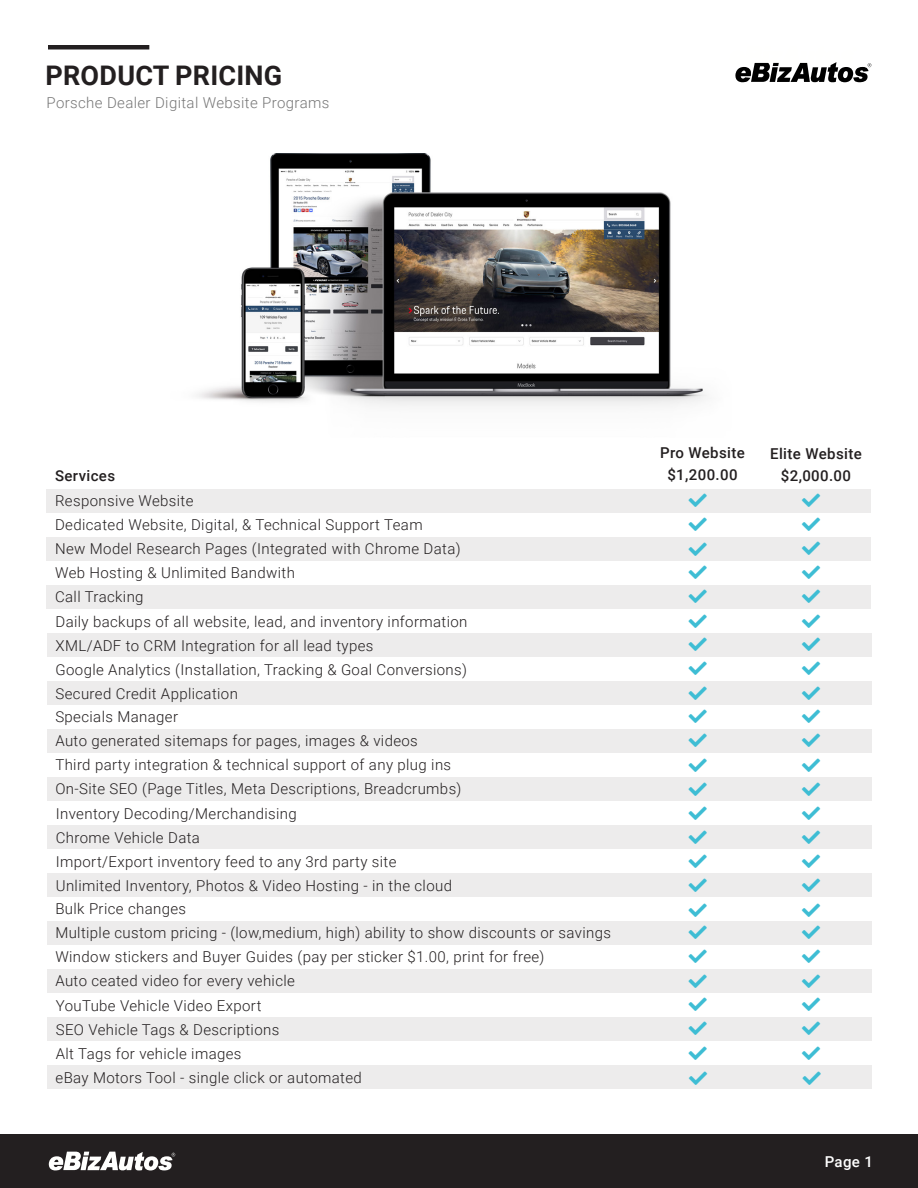
<style>
.page{position:relative;width:918px;height:1188px;background:#fff}
.page>*{position:absolute;margin:0;border:0;box-sizing:border-box;transform-origin:0 0}
.t1{font:700 27px "Roboto";letter-spacing:.01em;color:#231f20}
.t2{font:300 15px "Roboto";letter-spacing:.025em;color:#231f20}
.t3{font:500 15px "Roboto";letter-spacing:.025em;color:#231f20}
.t4{font:300 15px "Roboto";letter-spacing:.025em;color:#777}
.t5{font:500 15px "Roboto";color:#fff}
</style>
<div class="page">
<div style="left:0;top:1134px;width:918px;height:54px;background:#231f20"></div>
<svg style="left:48px;top:1152px;width:127px;height:19px"></svg>
<div style="left:48px;top:45px;width:101px;height:5px;background:#231f20"></div>
<div style="left:46px;top:537px;width:825px;height:24px;background:#edecec"></div>
<div style="left:46px;top:489px;width:825px;height:24px;background:#edecec"></div>
<div style="left:46px;top:585px;width:825px;height:24px;background:#edecec"></div>
<div style="left:47px;top:634px;width:825px;height:23px;background:#edecec"></div>
<div style="left:47px;top:682px;width:825px;height:23px;background:#edecec"></div>
<div style="left:47px;top:729px;width:825px;height:24px;background:#edecec"></div>
<div style="left:47px;top:777px;width:825px;height:24px;background:#edecec"></div>
<div style="left:47px;top:825px;width:825px;height:24px;background:#edecec"></div>
<div style="left:47px;top:873px;width:825px;height:24px;background:#edecec"></div>
<div style="left:47px;top:921px;width:825px;height:24px;background:#edecec"></div>
<div style="left:47px;top:969px;width:825px;height:24px;background:#edecec"></div>
<div style="left:47px;top:1017px;width:825px;height:24px;background:#edecec"></div>
<svg style="left:735px;top:62px;width:136px;height:20px"></svg>
<div style="left:47px;top:1065px;width:825px;height:24px;background:#edecec"></div>
<img style="left:197px;top:154px;width:510px;height:252px">
<p class="t1" style="left:45px;top:56px;width:238px">PRODUCT PRICING</p>
<p class="t4" style="left:46px;top:92px;width:284px">Porsche Dealer Digital Website Programs</p>
<p class="t3" style="left:55px;top:465px;width:62px">Services</p>
<p class="t2" style="left:55px;top:491px;width:140px">Responsive Website</p>
<p class="t2" style="left:55px;top:515px;width:369px">Dedicated Website, Digital, &amp; Technical Support Team</p>
<p class="t2" style="left:55px;top:539px;width:407px">New Model Research Pages (Integrated with Chrome Data)</p>
<p class="t2" style="left:55px;top:563px;width:241px">Web Hosting &amp; Unlimited Bandwith</p>
<p class="t2" style="left:55px;top:587px;width:90px">Call Tracking</p>
<p class="t2" style="left:56px;top:611px;width:414px">Daily backups of all website, lead, and inventory information</p>
<p class="t2" style="left:56px;top:635px;width:319px">XML/ADF to CRM Integration for all lead types</p>
<p class="t2" style="left:56px;top:659px;width:413px">Google Analytics (Installation, Tracking &amp; Goal Conversions)</p>
<p class="t2" style="left:56px;top:683px;width:184px">Secured Credit Application</p>
<p class="t2" style="left:55px;top:706px;width:124px">Specials Manager</p>
<p class="t2" style="left:55px;top:730px;width:364px">Auto generated sitemaps for pages, images &amp; videos</p>
<p class="t2" style="left:55px;top:754px;width:397px">Third party integration &amp; technical support of any plug ins</p>
<p class="t2" style="left:55px;top:778px;width:408px">On-Site SEO (Page Titles, Meta Descriptions, Breadcrumbs)</p>
<p class="t2" style="left:56px;top:803px;width:242px">Inventory Decoding/Merchandising</p>
<p class="t2" style="left:56px;top:827px;width:146px">Chrome Vehicle Data</p>
<p class="t2" style="left:56px;top:851px;width:342px">Import/Export inventory feed to any 3rd party site</p>
<p class="t2" style="left:56px;top:875px;width:398px">Unlimited Inventory, Photos &amp; Video Hosting - in the cloud</p>
<p class="t2" style="left:55px;top:898px;width:132px">Bulk Price changes</p>
<p class="t2" style="left:55px;top:922px;width:557px">Multiple custom pricing - (low,medium, high) ability to show discounts or savings</p>
<p class="t2" style="left:55px;top:946px;width:491px">Window stickers and Buyer Guides (pay per sticker $1.00, print for free)</p>
<p class="t2" style="left:55px;top:970px;width:241px">Auto ceated video for every vehicle</p>
<p class="t2" style="left:56px;top:995px;width:207px">YouTube Vehicle Video Export</p>
<p class="t2" style="left:56px;top:1019px;width:225px">SEO Vehicle Tags &amp; Descriptions</p>
<p class="t2" style="left:56px;top:1043px;width:187px">Alt Tags for vehicle images</p>
<p class="t2" style="left:56px;top:1067px;width:308px">eBay Motors Tool - single click or automated</p>
<p class="t3" style="left:660px;top:442px;width:86px">Pro Website</p>
<p class="t3" style="left:667px;top:464px;width:72px">$1,200.00</p>
<p class="t3" style="left:770px;top:443px;width:93px">Elite Website</p>
<p class="t3" style="left:781px;top:466px;width:72px">$2,000.00</p>
<p class="t5" style="left:825px;top:1151px;width:50px">Page 1</p>
</div>
